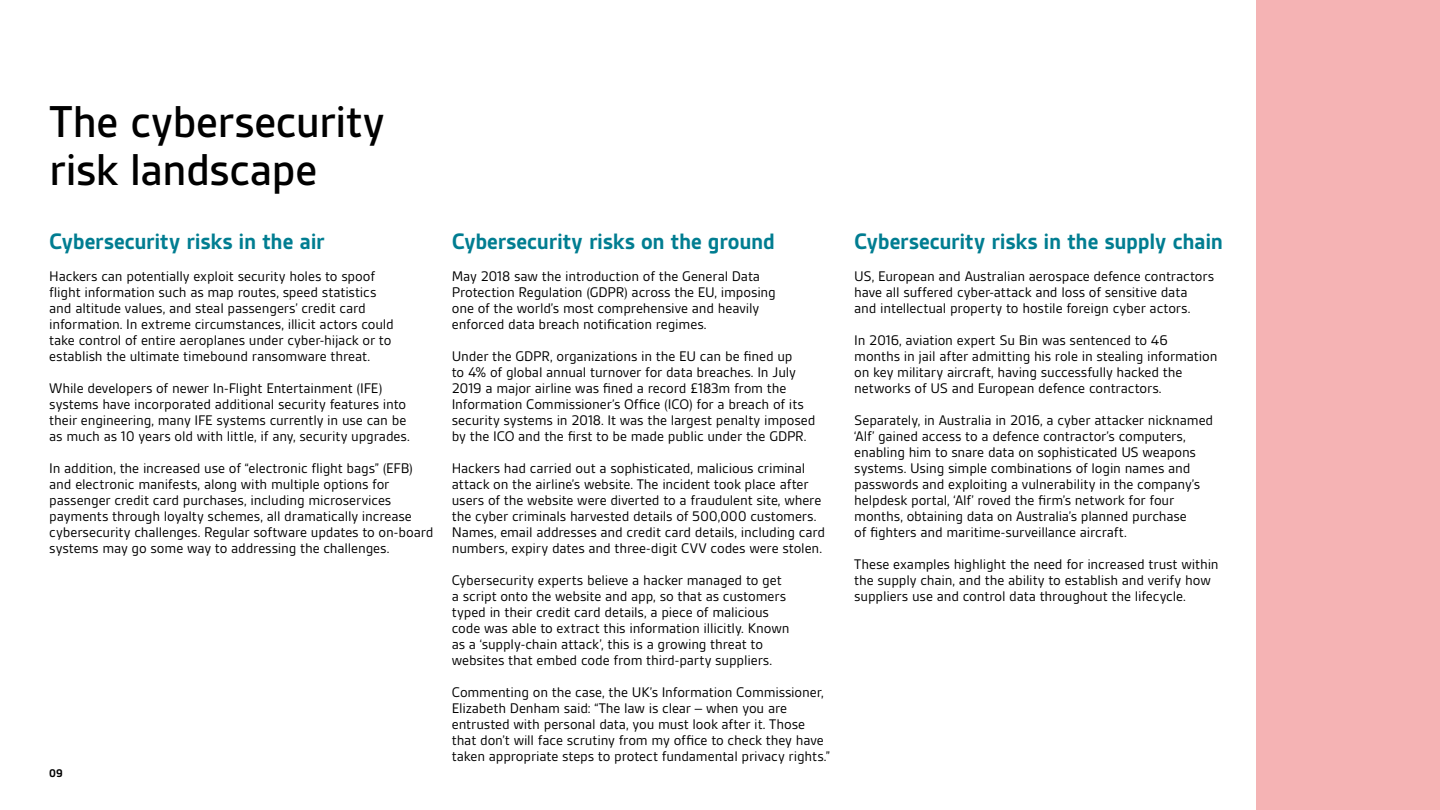
<style>
.page{position:relative;width:1440px;height:810px;background:#fff}
.page>*{position:absolute;margin:0;border:0;box-sizing:border-box;transform-origin:0 0}
.t1{font:500 48px/48px "BSI Gesta";letter-spacing:-.015em;color:#000}
.t2{font:700 24px "BSI Gesta";letter-spacing:-.01em;color:#007d91}
.t3{font:15px/16px "BSI Gesta";letter-spacing:-.01em;color:#000}
.t4{font:700 12px "BSI Gesta";color:#000}
</style>
<div class="page">
<div style="left:1257px;top:0;width:183px;height:810px;background:#f5b3b4"></div>
<h1 class="t1" style="left:49px;top:97px;width:337px">The cybersecurity risk landscape</h1>
<h2 class="t2" style="left:49px;top:229px;width:277px">Cybersecurity risks in the air</h2>
<p class="t3" style="left:49px;top:268px;width:346px">Hackers can potentially exploit security holes to spoof flight information such as map routes, speed statistics and altitude values, and steal passengers’ credit card information. In extreme circumstances, illicit actors could take control of entire aeroplanes under cyber-hijack or to establish the ultimate timebound ransomware threat.</p>
<p class="t3" style="left:49px;top:380px;width:362px">While developers of newer In-Flight Entertainment (IFE) systems have incorporated additional security features into their engineering, many IFE systems currently in use can be as much as 10 years old with little, if any, security upgrades.</p>
<p class="t3" style="left:49px;top:460px;width:386px">In addition, the increased use of “electronic flight bags” (EFB) and electronic manifests, along with multiple options for passenger credit card purchases, including microservices payments through loyalty schemes, all dramatically increase cybersecurity challenges. Regular software updates to on-board systems may go some way to addressing the challenges.</p>
<p class="t4" style="left:49px;top:767px;width:15px">09</p>
<h2 class="t2" style="left:452px;top:229px;width:325px">Cybersecurity risks on the ground</h2>
<p class="t3" style="left:452px;top:268px;width:326px">May 2018 saw the introduction of the General Data Protection Regulation (GDPR) across the EU, imposing one of the world’s most comprehensive and heavily enforced data breach notification regimes.</p>
<p class="t3" style="left:452px;top:348px;width:365px">Under the GDPR, organizations in the EU can be fined up<br>to 4% of global annual turnover for data breaches. In July 2019 a major airline was fined a record £183m from the Information Commissioner’s Office (ICO) for a breach of its security systems in 2018. It was the largest penalty imposed by the ICO and the first to be made public under the GDPR.</p>
<p class="t3" style="left:452px;top:460px;width:375px">Hackers had carried out a sophisticated, malicious criminal attack on the airline’s website. The incident took place after users of the website were diverted to a fraudulent site, where the cyber criminals harvested details of 500,000 customers.<br>Names, email addresses and credit card details, including card numbers, expiry dates and three-digit CVV codes were stolen.</p>
<p class="t3" style="left:452px;top:572px;width:339px">Cybersecurity experts believe a hacker managed to get a script onto the website and app, so that as customers typed in their credit card details, a piece of malicious code was able to extract this information illicitly. Known as a ‘supply-chain attack’, this is a growing threat to websites that embed code from third-party suppliers.</p>
<p class="t3" style="left:452px;top:684px;width:380px">Commenting on the case, the UK’s Information Commissioner, Elizabeth Denham said: “The law is clear – when you are entrusted with personal data, you must look after it. Those that don’t will face scrutiny from my office to check they have taken appropriate steps to protect fundamental privacy rights.”</p>
<h2 class="t2" style="left:854px;top:229px;width:370px">Cybersecurity risks in the supply chain</h2>
<p class="t3" style="left:854px;top:268px;width:361px">US, European and Australian aerospace defence contractors have all suffered cyber-attack and loss of sensitive data<br>and intellectual property to hostile foreign cyber actors.</p>
<p class="t3" style="left:854px;top:332px;width:365px">In 2016, aviation expert Su Bin was sentenced to 46 months in jail after admitting his role in stealing information on key military aircraft, having successfully hacked the networks of US and European defence contractors.</p>
<p class="t3" style="left:854px;top:412px;width:360px">Separately, in Australia in 2016, a cyber attacker nicknamed ‘Alf’ gained access to a defence contractor’s computers, enabling him to snare data on sophisticated US weapons systems. Using simple combinations of login names and passwords and exploiting a vulnerability in the company’s helpdesk portal, ‘Alf’ roved the firm’s network for four months, obtaining data on Australia’s planned purchase<br>of fighters and maritime-surveillance aircraft.</p>
<p class="t3" style="left:854px;top:556px;width:366px">These examples highlight the need for increased trust within the supply chain, and the ability to establish and verify how suppliers use and control data throughout the lifecycle.</p>
</div>
